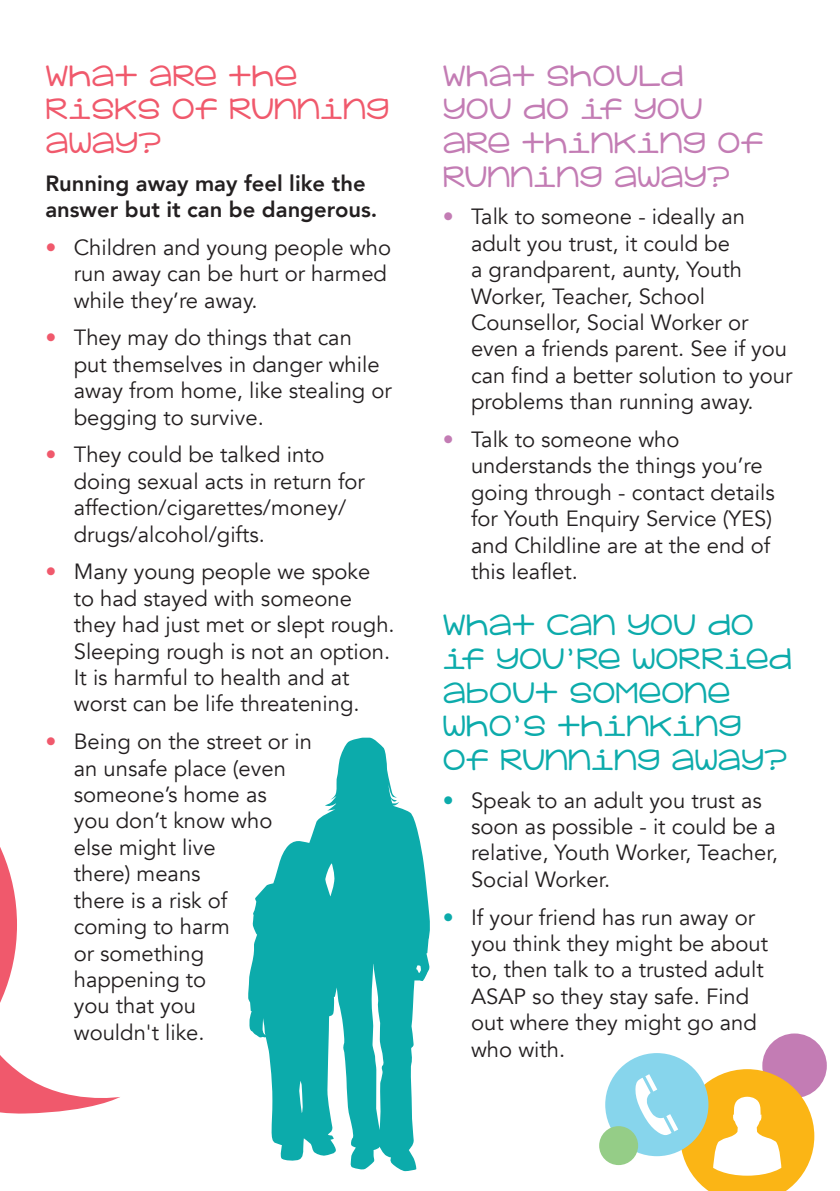
<style>
.page{position:relative;width:840px;height:1191px;background:#fff}
.page>*{position:absolute;margin:0;border:0;box-sizing:border-box;transform-origin:0 0}
.t1{font:28px/33.6px "KG Adipose Unicase";color:#0cabab}
.t2{font:28px/33.6px "KG Adipose Unicase";color:#c37cb4}
.t3{font:28px/33.6px "KG Adipose Unicase";color:#f0596c}
.t4{font:22px/26.4px "Avenir";color:#231f20}
.t5{font:800 22px/26.4px "Avenir";color:#231f20}
.s1{color:#f0596c}
.s2{color:#c37cb4}
.s3{color:#0cabab}
</style>
<div class="page">
<div style="left:761px;top:1033px;width:65px;height:65px;background:#c37cb4;border-radius:50%"></div>
<div style="left:605px;top:1053px;width:103px;height:103px;background:#87d5ec;border-radius:50%"></div>
<svg style="left:634px;top:1069px;width:179px;height:122px"></svg>
<div style="left:598px;top:1126px;width:39px;height:39px;background:#95cd87;border-radius:50%"></div>
<svg style="left:248px;top:737px;width:182px;height:434px;fill:#0cabab"></svg>
<svg style="left:0;top:847px;width:120px;height:267px"></svg>
<p class="t3" style="left:45px;top:59px;width:345px">WHAT ARE THE<br>RISKS OF RUNNING<br>AWAY?</p>
<p class="t5" style="left:45px;top:170px;width:333px">Running away may feel like the answer but it can be dangerous.</p>
<p class="t4" style="left:74px;top:234px;width:319px;text-indent:-28px"><span class="s1">•</span> Children and young people who run away can be hurt or harmed while they’re away.</p>
<p class="t4" style="left:74px;top:325px;width:319px;text-indent:-28px"><span class="s1">•</span> They may do things that can<br>put themselves in danger while away from home, like stealing or begging to survive.</p>
<p class="t4" style="left:74px;top:442px;width:292px;text-indent:-28px"><span class="s1">•</span> They could be talked into doing sexual acts in return for affection/cigarettes/money/ drugs/alcohol/gifts.</p>
<p class="t4" style="left:74px;top:559px;width:322px;text-indent:-28px"><span class="s1">•</span> Many young people we spoke to had stayed with someone they had just met or slept rough.<br>Sleeping rough is not an option.<br>It is harmful to health and at worst can be life threatening.</p>
<p class="t4" style="left:74px;top:729px;width:239px;text-indent:-28px"><span class="s1">•</span> Being on the street or in an unsafe place (even someone’s home as<br>you don’t know who else might live<br>there) means<br>there is a risk of<br>coming to harm<br>or something happening to<br>you that you<br>wouldn't like.</p>
<p class="t2" style="left:442px;top:59px;width:322px">WHAT SHOULD<br>YOU DO IF YOU<br>ARE THINKING OF<br>RUNNING AWAY?</p>
<p class="t4" style="left:471px;top:204px;width:323px;text-indent:-28px"><span class="s2">•</span> Talk to someone - ideally an adult you trust, it could be<br>a grandparent, aunty, Youth<br>Worker, Teacher, School<br>Counsellor, Social Worker or even a friends parent. See if you can find a better solution to your problems than running away.</p>
<p class="t4" style="left:471px;top:426px;width:305px;text-indent:-28px"><span class="s2">•</span> Talk to someone who understands the things you’re going through - contact details for Youth Enquiry Service (YES) and Childline are at the end of this leaflet.</p>
<p class="t1" style="left:442px;top:608px;width:350px">WHAT CAN YOU DO<br>IF YOU’RE WORRIED<br>ABOUT SOMEONE<br>WHO’S THINKING<br>OF RUNNING AWAY?</p>
<p class="t4" style="left:471px;top:787px;width:308px;text-indent:-28px"><span class="s3">•</span> Speak to an adult you trust as soon as possible - it could be a relative, Youth Worker, Teacher,<br>Social Worker.</p>
<p class="t4" style="left:471px;top:904px;width:298px;text-indent:-28px"><span class="s3">•</span> If your friend has run away or you think they might be about to, then talk to a trusted adult<br>ASAP so they stay safe. Find out where they might go and who with.</p>
</div>
